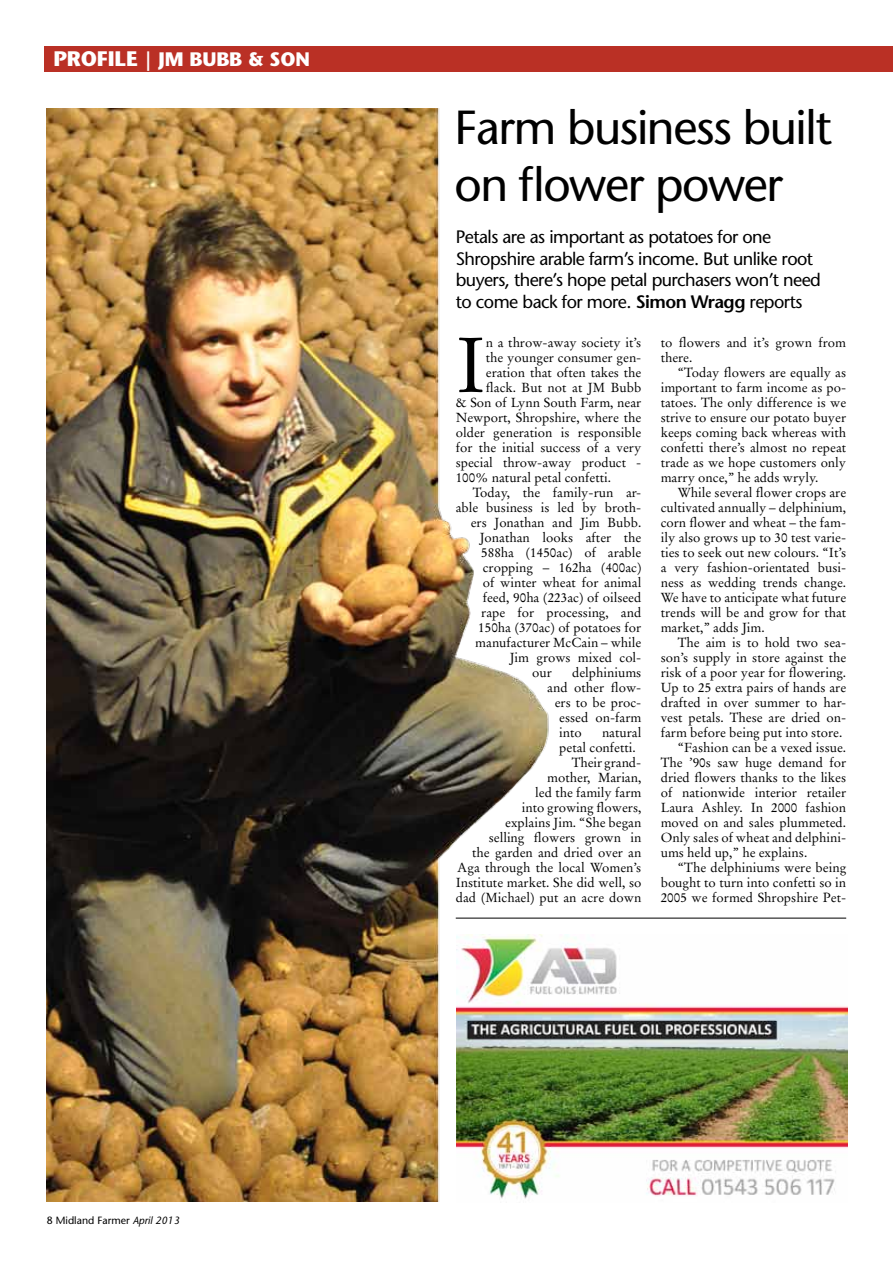
<style>
.page{position:relative;width:893px;height:1263px;background:#fff}
.page>*{position:absolute;margin:0;border:0;box-sizing:border-box;transform-origin:0 0}
.t1{font:77.25px "Stempel Garamond";color:#000}
.t2{font:47.7px/57.3px "Stone Sans LT";letter-spacing:-.03em;color:#000}
.t3{font:700 19.5px "Stone Sans LT";letter-spacing:-.005em;color:#fff}
.t4{font:18px/21.6px "Stone Sans LT";letter-spacing:-.03em;color:#000}
.t5{font:13.2px/15px "Stempel Garamond";color:#000;text-align:justify}
.t6{font:10.5px "Stone Sans LT";color:#000}
.s1{font-size:21px}
.s2{font-style:italic}
.s3{font-weight:600}
</style>
<div class="page">
<img style="left:47px;top:108px;width:520px;height:1094px">
<div style="left:45px;top:46px;width:848px;height:26px;background:#ba3025"></div>
<img style="left:456px;top:935px;width:392px;height:267px">
<hr style="left:456px;top:918px;width:390px;height:1px;background:#000">
<h3 class="t3" style="left:53px;top:48px;width:258px"><span class="s1">PROFILE</span> | JM BUBB &amp; SON</h3>
<p class="t6" style="left:47px;top:1214px;width:134px">8 Midland Farmer <span class="s2">April 2013</span></p>
<h2 class="t2" style="left:455px;top:99px;width:379px">Farm business built on flower power</h2>
<h3 class="t4" style="left:456px;top:226px;width:367px">Petals are as important as potatoes for one Shropshire arable farm’s income. But unlike root buyers, there’s hope petal purchasers won’t need to come back for more. <span class="s3">Simon Wragg</span> reports</h3>
<p class="t5" style="left:661px;top:335px;width:187px">to flowers and it’s grown from there.</p>
<p class="t5" style="left:661px;top:365px;width:187px;text-indent:17px">“Today flowers are equally as important to farm income as po&shy;tatoes. The only difference is we strive to ensure our potato buyer keeps coming back whereas with confetti there’s almost no repeat trade as we hope customers only marry once,” he adds wryly.</p>
<p class="t5" style="left:661px;top:485px;width:187px;text-indent:17px">While several flower crops are cultivated annually – delphinium, corn flower and wheat – the fam&shy;ily also grows up to 30 test varie&shy;ties to seek out new colours. “It’s a very fashion-orientated busi&shy;ness as wedding trends change.<br>We have to anticipate what future trends will be and grow for that market,” adds Jim.</p>
<p class="t5" style="left:678px;top:635px;width:170px">The aim is to hold two sea-</p>
<p class="t5" style="left:661px;top:650px;width:187px">son’s supply in store against the</p>
<p class="t5" style="left:661px;top:665px;width:187px">risk of a poor year for flowering.</p>
<p class="t5" style="left:661px;top:680px;width:187px">Up to 25 extra pairs of hands are</p>
<p class="t5" style="left:661px;top:695px;width:187px">drafted in over summer to har-</p>
<p class="t5" style="left:661px;top:710px;width:187px">vest petals. These are dried on-</p>
<p class="t5" style="left:661px;top:725px;width:183px">farm before being put into store.</p>
<p class="t5" style="left:678px;top:740px;width:170px">“Fashion can be a vexed issue.</p>
<p class="t5" style="left:661px;top:755px;width:187px">The ’90s saw huge demand for</p>
<p class="t5" style="left:661px;top:770px;width:187px">dried flowers thanks to the likes</p>
<p class="t5" style="left:661px;top:785px;width:187px">of nationwide interior retailer</p>
<p class="t5" style="left:661px;top:800px;width:187px">Laura Ashley. In 2000 fashion</p>
<p class="t5" style="left:661px;top:815px;width:187px">moved on and sales plummeted.</p>
<p class="t5" style="left:661px;top:830px;width:187px">Only sales of wheat and delphini-</p>
<p class="t5" style="left:661px;top:845px;width:148px">ums held up,” he explains.</p>
<p class="t5" style="left:678px;top:860px;width:170px">“The delphiniums were being</p>
<p class="t5" style="left:661px;top:875px;width:187px">bought to turn into confetti so in</p>
<p class="t5" style="left:661px;top:890px;width:187px">2005 we formed Shropshire Pet-</p>
<h1 class="t1" style="left:456px;top:319px;width:32px">I</h1>
<p class="t5" style="left:486px;top:335px;width:157px">n a throw-away society it’s</p>
<p class="t5" style="left:486px;top:350px;width:157px">the younger consumer gen-</p>
<p class="t5" style="left:486px;top:365px;width:157px">eration that often takes the</p>
<p class="t5" style="left:486px;top:380px;width:157px">flack. But not at JM Bubb</p>
<p class="t5" style="left:456px;top:395px;width:187px">&amp; Son of Lynn South Farm, near</p>
<p class="t5" style="left:456px;top:410px;width:187px">Newport, Shropshire, where the</p>
<p class="t5" style="left:456px;top:425px;width:187px">older generation is responsible</p>
<p class="t5" style="left:456px;top:440px;width:187px">for the initial success of a very</p>
<p class="t5" style="left:456px;top:455px;width:187px">special throw-away product -</p>
<p class="t5" style="left:456px;top:470px;width:157px">100% natural petal confetti.</p>
<p class="t5" style="left:473px;top:485px;width:170px">Today, the family-run ar-</p>
<p class="t5" style="left:456px;top:500px;width:187px">able business is led by broth-</p>
<p class="t5" style="left:471px;top:515px;width:172px">ers Jonathan and Jim Bubb.</p>
<p class="t5" style="left:480px;top:530px;width:163px">Jonathan looks after the</p>
<p class="t5" style="left:481px;top:545px;width:162px">588ha (1450ac) of arable</p>
<p class="t5" style="left:483px;top:560px;width:160px">cropping – 162ha (400ac)</p>
<p class="t5" style="left:483px;top:575px;width:160px">of winter wheat for animal</p>
<p class="t5" style="left:483px;top:590px;width:160px">feed, 90ha (223ac) of oilseed</p>
<p class="t5" style="left:481px;top:605px;width:162px">rape for processing, and</p>
<p class="t5" style="left:478px;top:620px;width:165px">150ha (370ac) of potatoes for</p>
<p class="t5" style="left:475px;top:635px;width:168px">manufacturer McCain – while</p>
<p class="t5" style="left:510px;top:650px;width:133px">Jim grows mixed col-</p>
<p class="t5" style="left:532px;top:665px;width:21px">our</p>
<p class="t5" style="left:572px;top:665px;width:71px">delphiniums</p>
<p class="t5" style="left:547px;top:680px;width:96px">and other flow-</p>
<p class="t5" style="left:555px;top:695px;width:88px">ers to be proc-</p>
<p class="t5" style="left:559px;top:710px;width:84px">essed on-farm</p>
<p class="t5" style="left:559px;top:725px;width:24px">into</p>
<p class="t5" style="left:602px;top:725px;width:41px">natural</p>
<p class="t5" style="left:559px;top:740px;width:78px">petal confetti.</p>
<p class="t5" style="left:572px;top:755px;width:71px">Their grand-</p>
<p class="t5" style="left:547px;top:770px;width:96px">mother, Marian,</p>
<p class="t5" style="left:535px;top:785px;width:108px">led the family farm</p>
<p class="t5" style="left:522px;top:800px;width:121px">into growing flowers,</p>
<p class="t5" style="left:505px;top:815px;width:138px">explains Jim. “She began</p>
<p class="t5" style="left:489px;top:830px;width:154px">selling flowers grown in</p>
<p class="t5" style="left:472px;top:845px;width:171px">the garden and dried over an</p>
<p class="t5" style="left:457px;top:860px;width:186px">Aga through the local Women’s</p>
<p class="t5" style="left:456px;top:875px;width:187px">Institute market. She did well, so</p>
<p class="t5" style="left:456px;top:890px;width:187px">dad (Michael) put an acre down</p>
</div>
